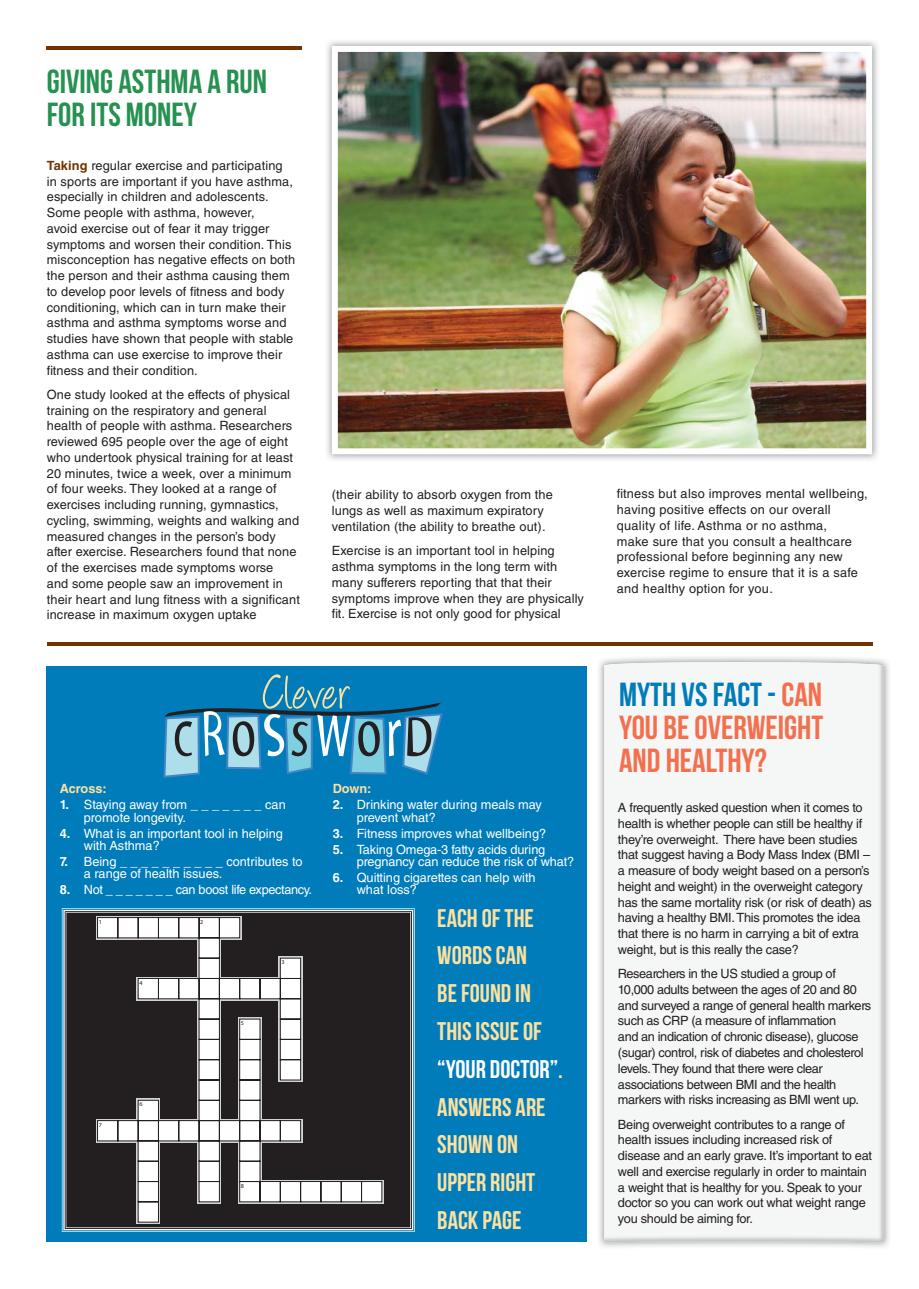
<style>
.page{position:relative;width:919px;height:1289px;background:#fff}
.page>*{position:absolute;margin:0;border:0;box-sizing:border-box;transform-origin:0 0}
.t1{font:33.3px/33px "Bebas Neue";color:#f3704f;text-align:justify}
.t2{font:33.3px/33px "Bebas Neue";color:#269151}
.t3{font:25.5px/37.8px "Bebas Neue";color:#fce1a0}
.t4{font:12.75px/15.8px "Helvetica LT Std";letter-spacing:.01em;color:#231f20}
.t5{font:12.75px/15.8px "Helvetica LT Std";letter-spacing:-.02em;color:#231f20}
.t6{font:12.75px/15.8px "Helvetica LT Std";letter-spacing:-.03em;color:#231f20}
.t7{font:12.75px/12px "Helvetica LT Std";color:#fff}
.t8{font:12.75px "Helvetica LT Std";letter-spacing:-.025em;color:#fff}
.t9{font:700 12.75px "Helvetica LT Std";color:#fce1a0}
.t10{font:6.15px "Times";color:#231f20}
.s1{font-weight:700;color:#723300}
.s2{font-weight:700}
.s3{color:#fff}
.s4{color:#007cba}
</style>
<div class="page">
<img style="left:599px;top:657px;width:290px;height:590px">
<div style="left:604px;top:662px;width:279px;height:580px;background:#f5f6f6"></div>
<div style="left:47px;top:665px;width:540px;height:576px;background:#007cba"></div>
<svg style="left:63px;top:909px;width:350px;height:321px;background:#8f9ca4"></svg>
<svg style="left:66px;top:912px;width:345px;height:315px;background:#545152"></svg>
<svg style="left:163px;top:674px;width:279px;height:103px"></svg>
<hr style="left:47px;top:47px;width:255px;height:3px;background:#723300">
<img style="left:327px;top:41px;width:551px;height:419px">
<img style="left:332px;top:46px;width:540px;height:408px">
<hr style="left:47px;top:642px;width:825px;height:3px;background:#723300">
<h1 class="t2" style="left:47px;top:65px;width:222px">GIVING ASTHMA A RUN<br>FOR ITS MONEY</h1>
<p class="t4" style="left:47px;top:159px;width:250px"><span class="s1">Taking</span> regular exercise and participating in sports are important if you have asthma, especially in children and adolescents.<br>Some people with asthma, however,<br>avoid exercise out of fear it may trigger symptoms and worsen their condition. This misconception has negative effects on both the person and their asthma causing them to develop poor levels of fitness and body conditioning, which can in turn make their asthma and asthma symptoms worse and studies have shown that people with stable asthma can use exercise to improve their fitness and their condition.</p>
<p class="t4" style="left:47px;top:388px;width:254px">One study looked at the effects of physical training on the respiratory and general health of people with asthma. Researchers reviewed 695 people over the age of eight who undertook physical training for at least 20 minutes, twice a week, over a minimum of four weeks. They looked at a range of exercises including running, gymnastics, cycling, swimming, weights and walking and measured changes in the person’s body after exercise. Researchers found that none of the exercises made symptoms worse<br>and some people saw an improvement in their heart and lung fitness with a significant increase in maximum oxygen uptake</p>
<p class="t4" style="left:332px;top:488px;width:222px">(their ability to absorb oxygen from the lungs as well as maximum expiratory ventilation (the ability to breathe out).</p>
<p class="t4" style="left:332px;top:544px;width:253px">Exercise is an important tool in helping asthma symptoms in the long term with many sufferers reporting that that their symptoms improve when they are physically fit. Exercise is not only good for physical</p>
<p class="t9" style="left:60px;top:784px;width:48px">Across:</p>
<p class="t7" style="left:84px;top:800px;width:203px;text-indent:-24px"><span class="s2">1.</span> Staying away from _ _ _ _ _ _ _ can promote longevity.</p>
<p class="t7" style="left:84px;top:828px;width:201px;text-indent:-24px"><span class="s2">4.</span> What is an important tool in helping with Asthma?</p>
<p class="t7" style="left:84px;top:857px;width:220px;text-indent:-24px"><span class="s2">7.</span> Being _ _ _ _ _ _ _ _ _ _ contributes to a range of health issues.</p>
<p class="t8" style="left:60px;top:885px;width:254px"><span class="s2">8.</span> Not _ _ _ _ _ _ _ can boost life expectancy.</p>
<p class="t10" style="left:99px;top:917px;width:5px">1</p>
<p class="t10" style="left:200px;top:917px;width:5px">2</p>
<p class="t10" style="left:139px;top:978px;width:5px">4</p>
<p class="t10" style="left:99px;top:1120px;width:5px">7</p>
<p class="t10" style="left:139px;top:1100px;width:5px">6</p>
<p class="t10" style="left:241px;top:1019px;width:5px">5</p>
<p class="t10" style="left:281px;top:958px;width:5px">3</p>
<p class="t10" style="left:241px;top:1181px;width:5px">8</p>
<p class="t9" style="left:332px;top:784px;width:40px">Down:</p>
<p class="t7" style="left:357px;top:800px;width:187px;text-indent:-24px"><span class="s2">2.</span> Drinking water during meals may prevent what?</p>
<p class="t7" style="left:332px;top:828px;width:215px"><span class="s2">3.</span> Fitness improves what wellbeing?</p>
<p class="t7" style="left:357px;top:845px;width:219px;text-indent:-24px"><span class="s2">5.</span> Taking Omega-3 fatty acids during pregnancy can reduce the risk of what?</p>
<p class="t7" style="left:357px;top:873px;width:180px;text-indent:-24px"><span class="s2">6.</span> Quitting cigarettes can help with what loss?</p>
<h2 class="t3" style="left:437px;top:898px;width:127px">EACH OF THE<br>WORDS CAN<br>BE FOUND IN<br>THIS ISSUE OF <span class="s3">“YOUR DOCTOR”</span>.<br>ANSWERS ARE<br>SHOWN ON<br>UPPER RIGHT<br>BACK PAGE</h2>
<p class="t4" style="left:617px;top:487px;width:252px">fitness but also improves mental wellbeing, having positive effects on our overall quality of life. Asthma or no asthma,<br>make sure that you consult a healthcare professional before beginning any new exercise regime to ensure that it is a safe and healthy option for you.</p>
<h1 class="t1" style="left:619px;top:677px;width:206px"><span class="s4">MYTH VS FACT -</span> CAN YOU BE OVERWEIGHT AND HEALTHY?</h1>
<p class="t5" style="left:618px;top:801px;width:255px">A frequently asked question when it comes to health is whether people can still be healthy if they’re overweight. There have been studies that suggest having a Body Mass Index (BMI – a measure of body weight based on a person’s height and weight) in the overweight category has the same mortality risk (or risk of death) as having a healthy BMI. This promotes the idea that there is no harm in carrying a bit of extra weight, but is this really the case?</p>
<p class="t6" style="left:618px;top:967px;width:255px">Researchers in the US studied a group of 10,000 adults between the ages of 20 and 80 and surveyed a range of general health markers such as CRP (a measure of inflammation<br>and an indication of chronic disease), glucose (sugar) control, risk of diabetes and cholesterol levels. They found that there were clear associations between BMI and the health markers with risks increasing as BMI went up.</p>
<p class="t5" style="left:618px;top:1117px;width:255px">Being overweight contributes to a range of health issues including increased risk of disease and an early grave. It’s important to eat well and exercise regularly in order to maintain a weight that is healthy for you. Speak to your doctor so you can work out what weight range you should be aiming for.</p>
</div>
